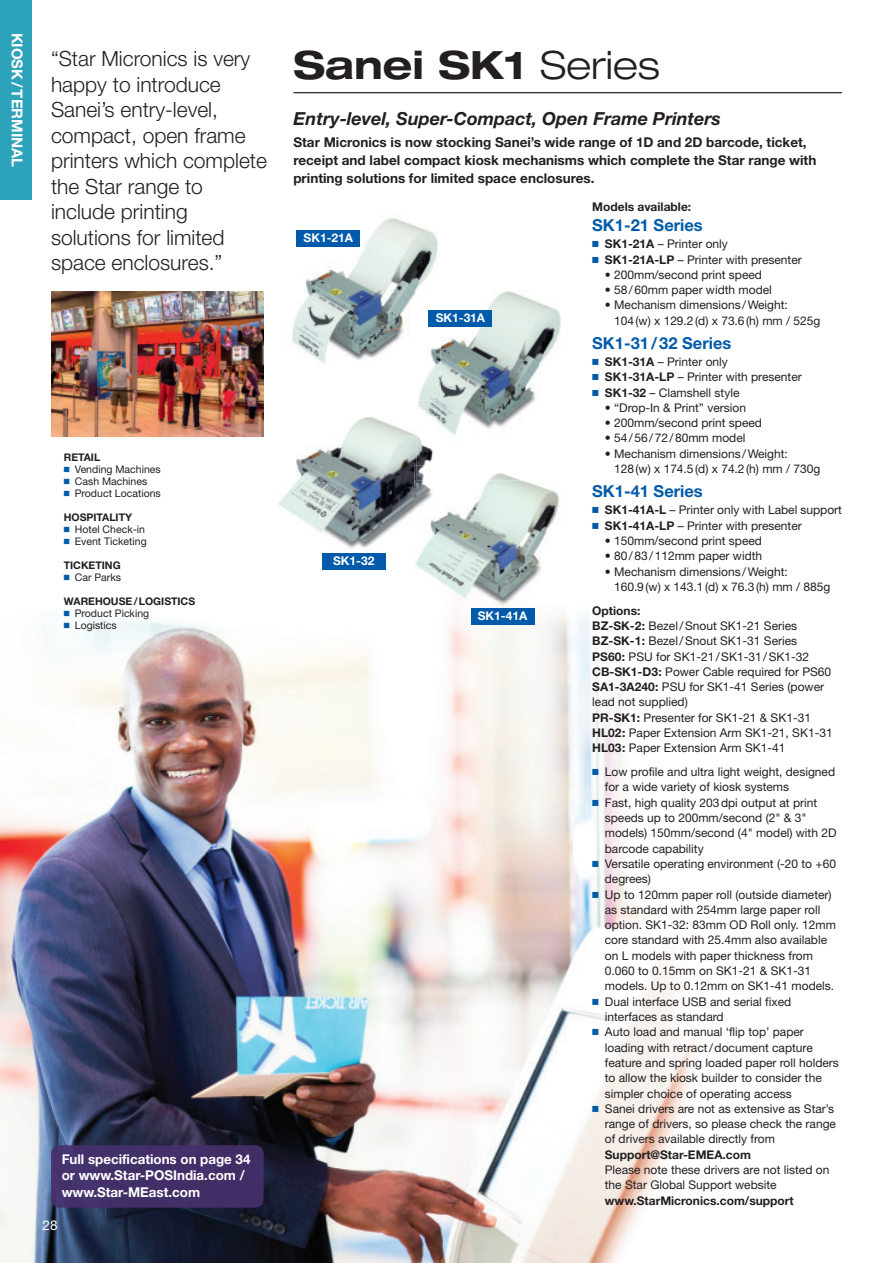
<style>
.page{position:relative;width:893px;height:1263px;background:#fff}
.page>*{position:absolute;margin:0;border:0;box-sizing:border-box;transform-origin:0 0}
.t1{font:700 expanded 39px "Helvetica Neue";color:#231f20}
.t2{font:300 21px/25.5px "Helvetica Neue";color:#231f20}
.t3{font:italic 700 18px "Helvetica Neue";color:#231f20}
.t4{font:700 16.5px "Helvetica Neue";color:#015aaa}
.t5{font:700 15px "Helvetica Neue";color:#fff}
.t6{font:700 13.5px/18px "Helvetica Neue";color:#231f20}
.t7{font:700 13.5px/16.5px "Helvetica Neue";color:#fff}
.t8{font:13.5px "Helvetica Neue";color:#fff}
.t9{font:12px/15.3px "Helvetica Neue";color:#231f20}
.t10{font:700 12px "Helvetica Neue";color:#231f20}
.t11{font:700 12px "Helvetica Neue";color:#fff}
.t12{font:10.5px "Helvetica Neue";color:#231f20}
.t13{font:700 10.5px "Helvetica Neue";color:#231f20}
.s1{font-family:"Universal Newswith Comm Pi";color:#015aaa}
.s2{font-weight:300}
.s3{font-weight:700}
</style>
<div class="page">
<img style="left:0;top:612px;width:695px;height:651px">
<img style="left:292px;top:218px;width:146px;height:146px">
<img style="left:418px;top:291px;width:143px;height:145px">
<img style="left:417px;top:289px;width:24px;height:111px">
<img style="left:291px;top:417px;width:126px;height:71px">
<img style="left:278px;top:488px;width:137px;height:61px">
<img style="left:417px;top:417px;width:20px;height:48px">
<img style="left:415px;top:465px;width:147px;height:197px">
<div style="left:296px;top:230px;width:64px;height:17px;background:#015aaa"></div>
<div style="left:429px;top:310px;width:63px;height:17px;background:#015aaa"></div>
<div style="left:322px;top:553px;width:64px;height:17px;background:#015aaa"></div>
<div style="left:471px;top:608px;width:63px;height:16px;background:#015aaa"></div>
<img style="left:51px;top:291px;width:213px;height:146px">
<hr style="left:293px;top:92px;width:549px;height:1px;background:#231f20">
<div style="left:51px;top:1145px;width:213px;height:63px;background:#422f68"></div>
<div style="left:0;top:0;width:32px;height:200px;background:#2da3bb"></div>
<p class="t5" style="left:22px;top:33px;width:136px;rotate:90deg">KIOSK / TERMINAL</p>
<h2 class="t2" style="left:51px;top:48px;width:218px">“Star Micronics is very happy to introduce<br>Sanei’s entry-level, compact, open frame printers which complete the Star range to include printing solutions for limited space enclosures.”</h2>
<p class="t13" style="left:64px;top:453px;width:38px">RETAIL</p>
<p class="t12" style="left:64px;top:465px;width:98px"><span class="s1">-</span> Vending Machines</p>
<p class="t12" style="left:64px;top:477px;width:85px"><span class="s1">-</span> Cash Machines</p>
<p class="t12" style="left:64px;top:489px;width:98px"><span class="s1">-</span> Product Locations</p>
<p class="t13" style="left:64px;top:513px;width:70px">HOSPITALITY</p>
<p class="t12" style="left:64px;top:525px;width:83px"><span class="s1">-</span> Hotel Check-in</p>
<p class="t12" style="left:64px;top:537px;width:84px"><span class="s1">-</span> Event Ticketing</p>
<p class="t13" style="left:64px;top:561px;width:58px">TICKETING</p>
<p class="t12" style="left:64px;top:573px;width:59px"><span class="s1">-</span> Car Parks</p>
<p class="t13" style="left:64px;top:597px;width:133px">WAREHOUSE / LOGISTICS</p>
<p class="t12" style="left:64px;top:609px;width:87px"><span class="s1">-</span> Product Picking</p>
<p class="t12" style="left:64px;top:621px;width:55px"><span class="s1">-</span> Logistics</p>
<p class="t7" style="left:62px;top:1152px;width:190px">Full specifications on page 34 or www.Star-POSIndia.com / www.Star-MEast.com</p>
<p class="t8" style="left:43px;top:1220px;width:16px">28</p>
<h1 class="t1" style="left:293px;top:51px;width:368px">Sanei SK1 <span class="s2">Series</span></h1>
<h3 class="t3" style="left:293px;top:112px;width:429px">Entry-level, Super-Compact, Open Frame Printers</h3>
<p class="t6" style="left:293px;top:135px;width:524px">Star Micronics is now stocking Sanei’s wide range of 1D and 2D barcode, ticket, receipt and label compact kiosk mechanisms which complete the Star range with printing solutions for limited space enclosures.</p>
<p class="t10" style="left:592px;top:203px;width:100px">Models available:</p>
<h3 class="t4" style="left:592px;top:219px;width:112px">SK1-21 Series</h3>
<p class="t9" style="left:592px;top:237px;width:137px"><span class="s1">-</span> <span class="s3">SK1-21A</span> – Printer only</p>
<p class="t9" style="left:592px;top:253px;width:211px"><span class="s1">-</span> <span class="s3">SK1-21A-LP</span> – Printer with presenter</p>
<p class="t9" style="left:605px;top:268px;width:159px">• 200mm/second print speed</p>
<p class="t9" style="left:605px;top:283px;width:169px">• 58 / 60mm paper width model</p>
<p class="t9" style="left:614px;top:299px;width:208px;text-indent:-9px">• Mechanism dimensions / Weight:<br>104 (w) x 129.2 (d) x 73.6 (h) mm / 525g</p>
<h3 class="t4" style="left:592px;top:337px;width:141px">SK1-31 / 32 Series</h3>
<p class="t9" style="left:592px;top:355px;width:137px"><span class="s1">-</span> <span class="s3">SK1-31A</span> – Printer only</p>
<p class="t9" style="left:592px;top:370px;width:211px"><span class="s1">-</span> <span class="s3">SK1-31A-LP</span> – Printer with presenter</p>
<p class="t9" style="left:592px;top:386px;width:149px"><span class="s1">-</span> <span class="s3">SK1-32</span> – Clamshell style</p>
<p class="t9" style="left:605px;top:401px;width:143px">• “Drop-In &amp; Print” version</p>
<p class="t9" style="left:605px;top:416px;width:159px">• 200mm/second print speed</p>
<p class="t9" style="left:605px;top:432px;width:142px">• 54 / 56 / 72 / 80mm model</p>
<p class="t9" style="left:614px;top:447px;width:208px;text-indent:-9px">• Mechanism dimensions / Weight:<br>128 (w) x 174.5 (d) x 74.2 (h) mm / 730g</p>
<h3 class="t4" style="left:592px;top:485px;width:112px">SK1-41 Series</h3>
<p class="t9" style="left:592px;top:503px;width:251px"><span class="s1">-</span> <span class="s3">SK1-41A-L</span> – Printer only with Label support</p>
<p class="t9" style="left:592px;top:519px;width:211px"><span class="s1">-</span> <span class="s3">SK1-41A-LP</span> – Printer with presenter</p>
<p class="t9" style="left:605px;top:534px;width:159px">• 150mm/second print speed</p>
<p class="t9" style="left:605px;top:549px;width:159px">• 80 / 83 / 112mm paper width</p>
<p class="t9" style="left:614px;top:565px;width:218px;text-indent:-9px">• Mechanism dimensions / Weight:<br>160.9 (w) x 143.1 (d) x 76.3 (h) mm / 885g</p>
<p class="t9" style="left:592px;top:604px;width:242px"><span class="s3">Options:<br>BZ-SK-2:</span> Bezel / Snout SK1-21 Series <span class="s3">BZ-SK-1:</span> Bezel / Snout SK1-31 Series <span class="s3">PS60:</span> PSU for SK1-21 / SK1-31 / SK1-32<br><span class="s3">CB-SK1-D3:</span> Power Cable required for PS60<br><span class="s3">SA1-3A240:</span> PSU for SK1-41 Series (power lead not supplied)<br><span class="s3">PR-SK1:</span> Presenter for SK1-21 &amp; SK1-31<br><span class="s3">HL02:</span> Paper Extension Arm SK1-21, SK1-31<br><span class="s3">HL03:</span> Paper Extension Arm SK1-41</p>
<p class="t9" style="left:605px;top:765px;width:232px;text-indent:-13px"><span class="s1">-</span> Low profile and ultra light weight, designed for a wide variety of kiosk systems</p>
<p class="t9" style="left:605px;top:796px;width:233px;text-indent:-13px"><span class="s1">-</span> Fast, high quality 203 dpi output at print speeds up to 200mm/second (2" &amp; 3" models) 150mm/second (4" model) with 2D barcode capability</p>
<p class="t9" style="left:605px;top:857px;width:233px;text-indent:-13px"><span class="s1">-</span> Versatile operating environment (-20 to +60 degrees)</p>
<p class="t9" style="left:605px;top:888px;width:233px;text-indent:-13px"><span class="s1">-</span> Up to 120mm paper roll (outside diameter) as standard with 254mm large paper roll option. SK1-32: 83mm OD Roll only. 12mm core standard with 25.4mm also available on L models with paper thickness from 0.060 to 0.15mm on SK1-21 &amp; SK1-31 models. Up to 0.12mm on SK1-41 models.</p>
<p class="t9" style="left:605px;top:995px;width:188px;text-indent:-13px"><span class="s1">-</span> Dual interface USB and serial fixed interfaces as standard</p>
<p class="t9" style="left:605px;top:1025px;width:236px;text-indent:-13px"><span class="s1">-</span> Auto load and manual ‘flip top’ paper loading with retract / document capture feature and spring loaded paper roll holders to allow the kiosk builder to consider the simpler choice of operating access</p>
<p class="t9" style="left:605px;top:1102px;width:233px;text-indent:-13px"><span class="s1">-</span> Sanei drivers are not as extensive as Star’s range of drivers, so please check the range of drivers available directly from</p>
<p class="t10" style="left:605px;top:1150px;width:148px">Support@Star-EMEA.com</p>
<p class="t9" style="left:605px;top:1163px;width:226px">Please note these drivers are not listed on the Star Global Support website</p>
<p class="t10" style="left:605px;top:1196px;width:190px">www.StarMicronics.com/support</p>
<p class="t11" style="left:304px;top:234px;width:51px">SK1-21A</p>
<p class="t11" style="left:436px;top:314px;width:51px">SK1-31A</p>
<p class="t11" style="left:333px;top:557px;width:43px">SK1-32</p>
<p class="t11" style="left:478px;top:611px;width:51px">SK1-41A</p>
</div>
